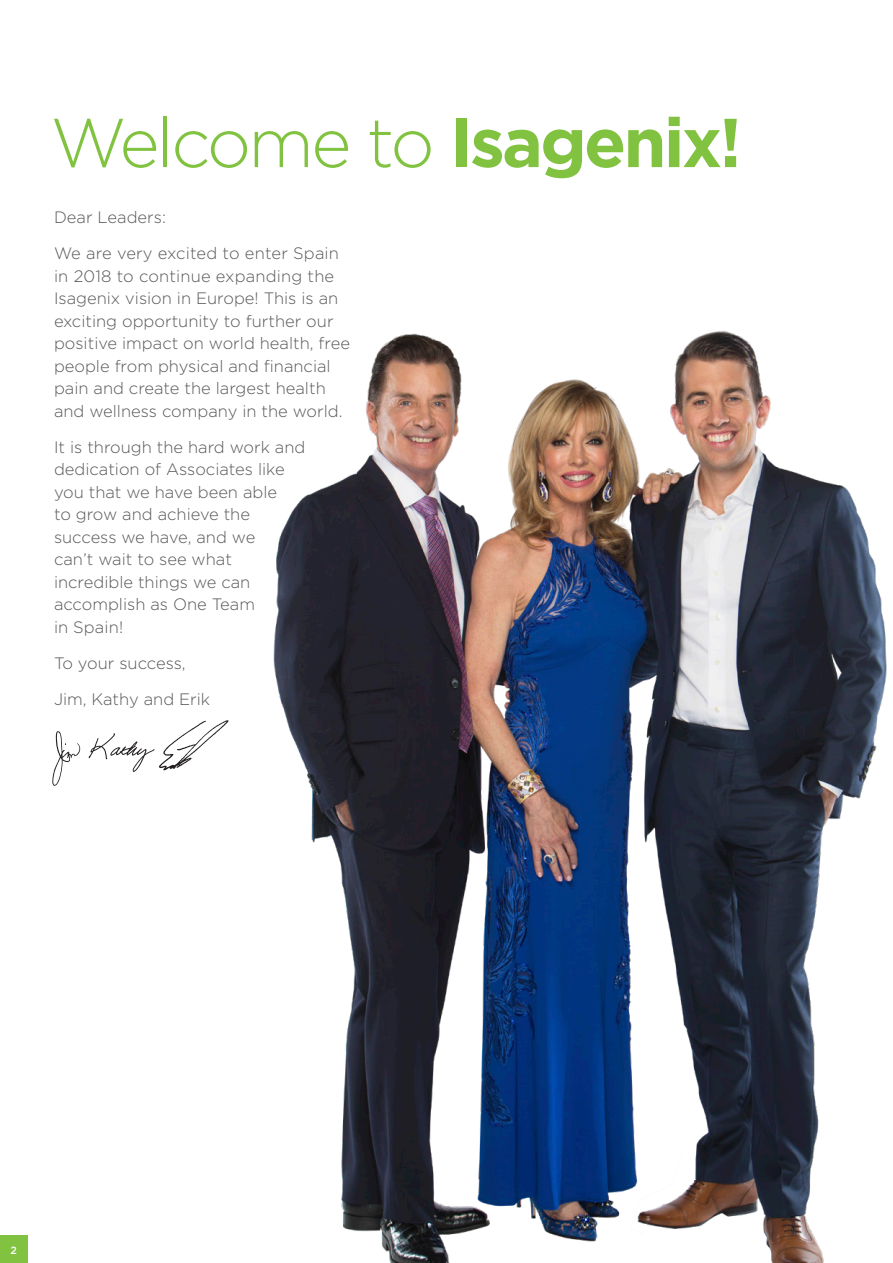
<style>
.page{position:relative;width:893px;height:1263px;background:#fff}
.page>*{position:absolute;margin:0;border:0;box-sizing:border-box;transform-origin:0 0}
.t1{font:300 69px "Gotham";letter-spacing:-.04em;color:#81c340}
.t2{font:300 16.5px/22.5px "Gotham";color:#57585a}
.t3{font:500 10.5px "Gotham";color:#fff}
.s1{font-weight:700}
</style>
<div class="page">
<svg style="left:52px;top:731px;width:28px;height:55px"></svg>
<svg style="left:89px;top:733px;width:89px;height:39px"></svg>
<img style="left:178px;top:331px;width:709px;height:932px">
<div style="left:0;top:1236px;width:27px;height:27px;background:#81c340"></div>
<hr style="left:892px;top:57px;width:1px;height:52px;background:#81c340">
<p class="t1" style="left:51px;top:99px;width:693px">Welcome to <span class="s1">Isagenix!</span></p>
<p class="t2" style="left:54px;top:206px;width:114px">Dear Leaders:</p>
<p class="t2" style="left:54px;top:242px;width:298px">We are very excited to enter Spain in 2018 to continue expanding the Isagenix vision in Europe! This is an exciting opportunity to further our positive impact on world health, free people from physical and financial pain and create the largest health and wellness company in the world.</p>
<p class="t2" style="left:54px;top:435px;width:253px">It is through the hard work and dedication of Associates like you that we have been able<br>to grow and achieve the success we have, and we<br>can’t wait to see what incredible things we can accomplish as One Team<br>in Spain!</p>
<p class="t2" style="left:54px;top:651px;width:133px">To your success,</p>
<p class="t2" style="left:54px;top:687px;width:158px">Jim, Kathy and Erik</p>
<p class="t3" style="left:11px;top:1243px;width:8px">2</p>
</div>
